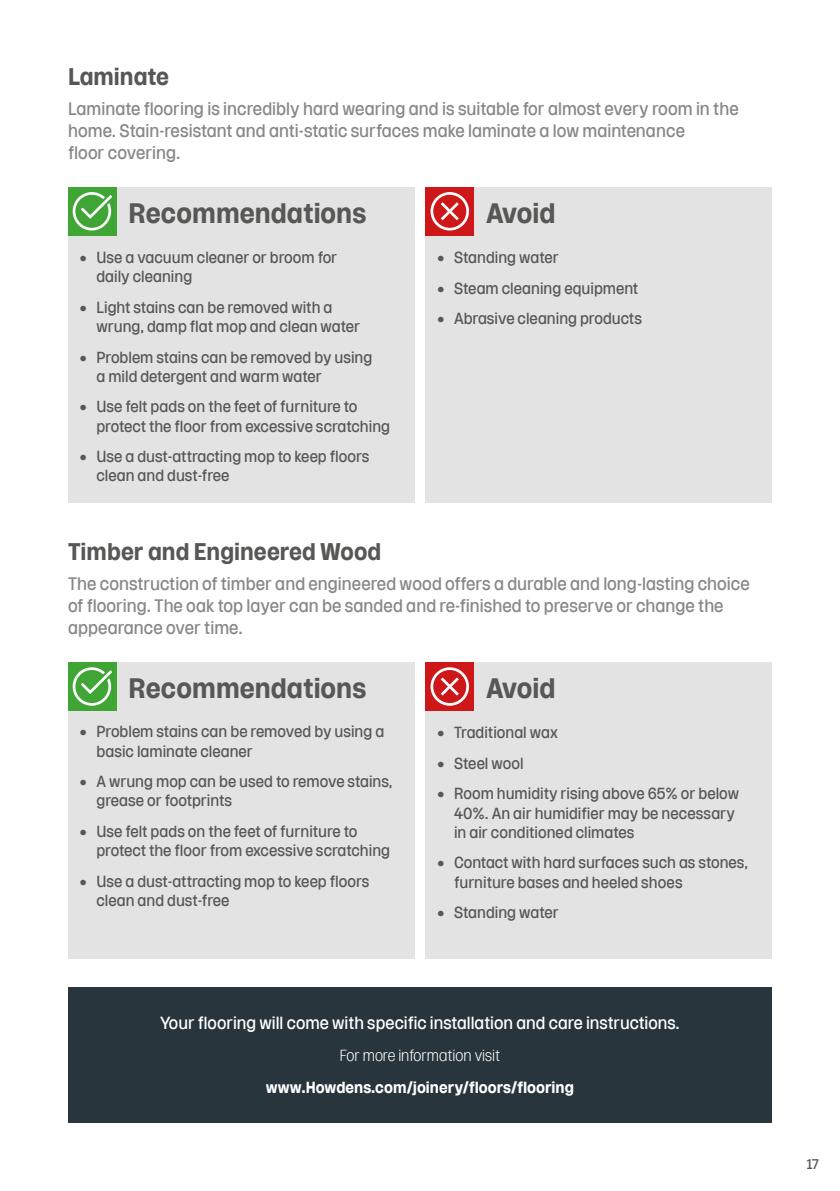
<style>
.page{position:relative;width:840px;height:1191px;background:#fff}
.page>*{position:absolute;margin:0;border:0;box-sizing:border-box;transform-origin:0 0}
.t1{font:700 28px "Rooster 2022";color:#575756}
.t2{font:700 24px "Rooster 2022";color:#575756}
.t3{font:18px/22px "Rooster 2022";color:#878787}
.t4{font:17.4px "Rooster 2022";color:#fff}
.t5{font:16px/19.2px "Rooster 2022";color:#575756}
.t6{font:700 16px "Rooster 2022";color:#fff}
.t7{font:300 16px "Rooster 2022";color:#fff}
.t8{font:14px "Rooster 2022";color:#575756}
</style>
<div class="page">
<div style="left:68px;top:662px;width:346px;height:297px;background:#e3e3e3"></div>
<div style="left:425px;top:662px;width:346px;height:297px;background:#e3e3e3"></div>
<div style="left:68px;top:662px;width:48px;height:48px;background:#3fa535"></div>
<svg style="left:73px;top:667px;width:39px;height:38px"></svg>
<div style="left:425px;top:662px;width:48px;height:48px;background:#cd1719"></div>
<svg style="left:430px;top:667px;width:39px;height:38px"></svg>
<div style="left:68px;top:987px;width:703px;height:136px;background:#28353d"></div>
<div style="left:68px;top:187px;width:346px;height:315px;background:#e3e3e3"></div>
<div style="left:425px;top:187px;width:346px;height:315px;background:#e3e3e3"></div>
<div style="left:68px;top:187px;width:48px;height:48px;background:#3fa535"></div>
<svg style="left:73px;top:192px;width:39px;height:38px"></svg>
<div style="left:425px;top:187px;width:48px;height:48px;background:#cd1719"></div>
<svg style="left:430px;top:192px;width:39px;height:38px"></svg>
<h2 class="t2" style="left:68px;top:64px;width:102px">Laminate</h2>
<p class="t3" style="left:68px;top:98px;width:671px">Laminate flooring is incredibly hard wearing and is suitable for almost every room in the home. Stain-resistant and anti-static surfaces make laminate a low maintenance<br>floor covering.</p>
<h1 class="t1" style="left:128px;top:198px;width:239px">Recommendations</h1>
<p class="t5" style="left:96px;top:248px;width:242px;text-indent:-17px">• Use a vacuum cleaner or broom for daily cleaning</p>
<p class="t5" style="left:96px;top:297px;width:265px;text-indent:-17px">• Light stains can be removed with a wrung, damp flat mop and clean water</p>
<p class="t5" style="left:96px;top:347px;width:277px;text-indent:-17px">• Problem stains can be removed by using a mild detergent and warm water</p>
<p class="t5" style="left:96px;top:397px;width:295px;text-indent:-17px">• Use felt pads on the feet of furniture to protect the floor from excessive scratching</p>
<p class="t5" style="left:96px;top:447px;width:274px;text-indent:-17px">• Use a dust-attracting mop to keep floors clean and dust-free</p>
<h1 class="t1" style="left:485px;top:198px;width:71px">Avoid</h1>
<p class="t5" style="left:437px;top:248px;width:123px">• Standing water</p>
<p class="t5" style="left:437px;top:278px;width:203px">• Steam cleaning equipment</p>
<p class="t5" style="left:437px;top:309px;width:206px">• Abrasive cleaning products</p>
<h2 class="t2" style="left:68px;top:539px;width:314px">Timber and Engineered Wood</h2>
<p class="t3" style="left:68px;top:573px;width:683px">The construction of timber and engineered wood offers a durable and long-lasting choice of flooring. The oak top layer can be sanded and re-finished to preserve or change the appearance over time.</p>
<h1 class="t1" style="left:128px;top:673px;width:239px">Recommendations</h1>
<p class="t5" style="left:96px;top:722px;width:289px;text-indent:-17px">• Problem stains can be removed by using a basic laminate cleaner</p>
<p class="t5" style="left:96px;top:772px;width:297px;text-indent:-17px">• A wrung mop can be used to remove stains, grease or footprints</p>
<p class="t5" style="left:96px;top:821px;width:295px;text-indent:-17px">• Use felt pads on the feet of furniture to protect the floor from excessive scratching</p>
<p class="t5" style="left:96px;top:871px;width:274px;text-indent:-17px">• Use a dust-attracting mop to keep floors clean and dust-free</p>
<h1 class="t1" style="left:485px;top:673px;width:71px">Avoid</h1>
<p class="t5" style="left:437px;top:723px;width:122px">• Traditional wax</p>
<p class="t5" style="left:437px;top:753px;width:88px">• Steel wool</p>
<p class="t5" style="left:454px;top:784px;width:286px;text-indent:-17px">• Room humidity rising above 65% or below<br>40%. An air humidifier may be necessary in air conditioned climates</p>
<p class="t5" style="left:454px;top:853px;width:295px;text-indent:-17px">• Contact with hard surfaces such as stones, furniture bases and heeled shoes</p>
<p class="t5" style="left:437px;top:903px;width:123px">• Standing water</p>
<p class="t4" style="left:160px;top:1014px;width:521px">Your flooring will come with specific installation and care instructions.</p>
<p class="t7" style="left:339px;top:1047px;width:162px">For more information visit</p>
<p class="t6" style="left:266px;top:1079px;width:309px">www.Howdens.com/joinery/floors/flooring</p>
<p class="t8" style="left:806px;top:1156px;width:14px">17</p>
</div>
